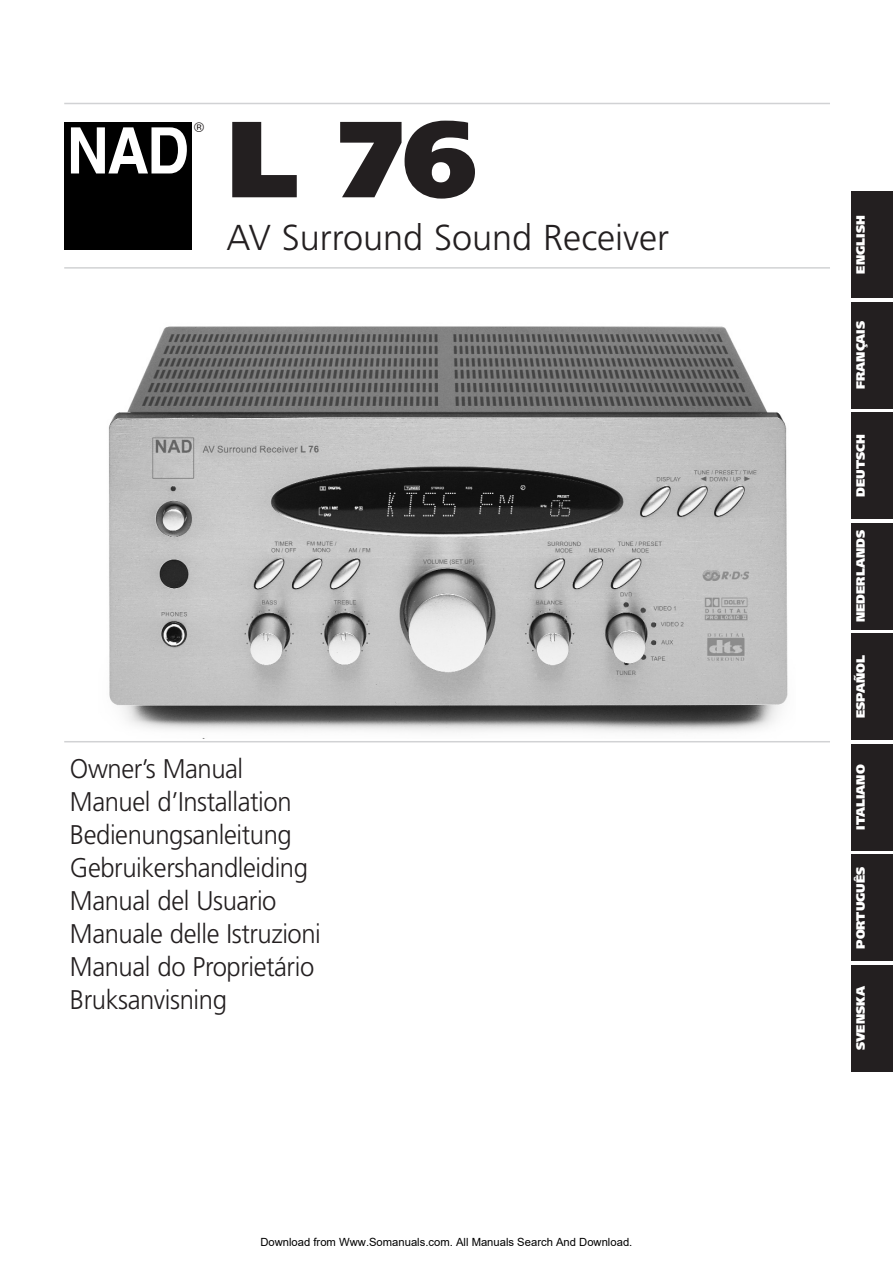
<style>
.page{position:relative;width:893px;height:1263px;background:#fff}
.page>*{position:absolute;margin:0;border:0;box-sizing:border-box;transform-origin:0 0}
.t1{font:900 108px "Frutiger";color:#231f20}
.t2{font:300 36px "Frutiger";color:#231f20}
.t3{font:300 27px/33px "Frutiger";letter-spacing:-.015em;color:#231f20;scale:.95 1}
.t4{font:13.5px "Helvetica";color:#231f20}
.t5{font:900 12px "Frutiger";color:#fff}
.t6{font:11.25px "Arial";color:#000}
</style>
<div class="page">
<img style="left:108px;top:326px;width:680px;height:413px">
<div style="left:64px;top:122px;width:128px;height:128px;background:#000"></div>
<svg style="left:71px;top:127px;width:116px;height:46px"></svg>
<div style="left:851px;top:191px;width:41px;height:107px;background:#231f20"></div>
<div style="left:851px;top:302px;width:41px;height:106px;background:#231f20"></div>
<div style="left:851px;top:412px;width:41px;height:107px;background:#231f20"></div>
<div style="left:851px;top:523px;width:41px;height:106px;background:#231f20"></div>
<div style="left:851px;top:634px;width:41px;height:106px;background:#231f20"></div>
<div style="left:851px;top:744px;width:41px;height:106px;background:#231f20"></div>
<div style="left:851px;top:855px;width:41px;height:106px;background:#231f20"></div>
<div style="left:851px;top:965px;width:41px;height:106px;background:#231f20"></div>
<hr style="left:64px;top:103px;width:766px;height:1px;background:#d1d2d4">
<hr style="left:64px;top:267px;width:766px;height:2px;background:#d1d2d4">
<hr style="left:64px;top:741px;width:766px;height:1px;background:#d1d2d4">
<p class="t4" style="left:194px;top:122px;width:11px">®</p>
<h1 class="t1" style="left:227px;top:116px;width:251px">L 76</h1>
<h2 class="t2" style="left:226px;top:223px;width:444px">AV Surround Sound Receiver</h2>
<p class="t5" style="left:855px;top:274px;width:60px;rotate:-90deg">ENGLISH</p>
<p class="t5" style="left:855px;top:389px;width:69px;rotate:-90deg">FRANÇAIS</p>
<p class="t5" style="left:855px;top:497px;width:64px;rotate:-90deg">DEUTSCH</p>
<p class="t5" style="left:855px;top:622px;width:93px;rotate:-90deg">NEDERLANDS</p>
<p class="t5" style="left:855px;top:718px;width:65px;rotate:-90deg">ESPAÑOL</p>
<p class="t3" style="left:70px;top:754px;width:266px">Owner’s Manual<br>Manuel d’Installation<br>Bedienungsanleitung<br>Gebruikershandleiding<br>Manual del Usuario<br>Manuale delle Istruzioni<br>Manual do Proprietário<br>Bruksanvisning</p>
<p class="t6" style="left:260px;top:1235px;width:373px">Download from Www.Somanuals.com. All Manuals Search And Download.</p>
<p class="t5" style="left:855px;top:830px;width:67px;rotate:-90deg">ITALIANO</p>
<p class="t5" style="left:855px;top:949px;width:84px;rotate:-90deg">PORTUGUÊS</p>
<p class="t5" style="left:855px;top:1050px;width:66px;rotate:-90deg">SVENSKA</p>
</div>
